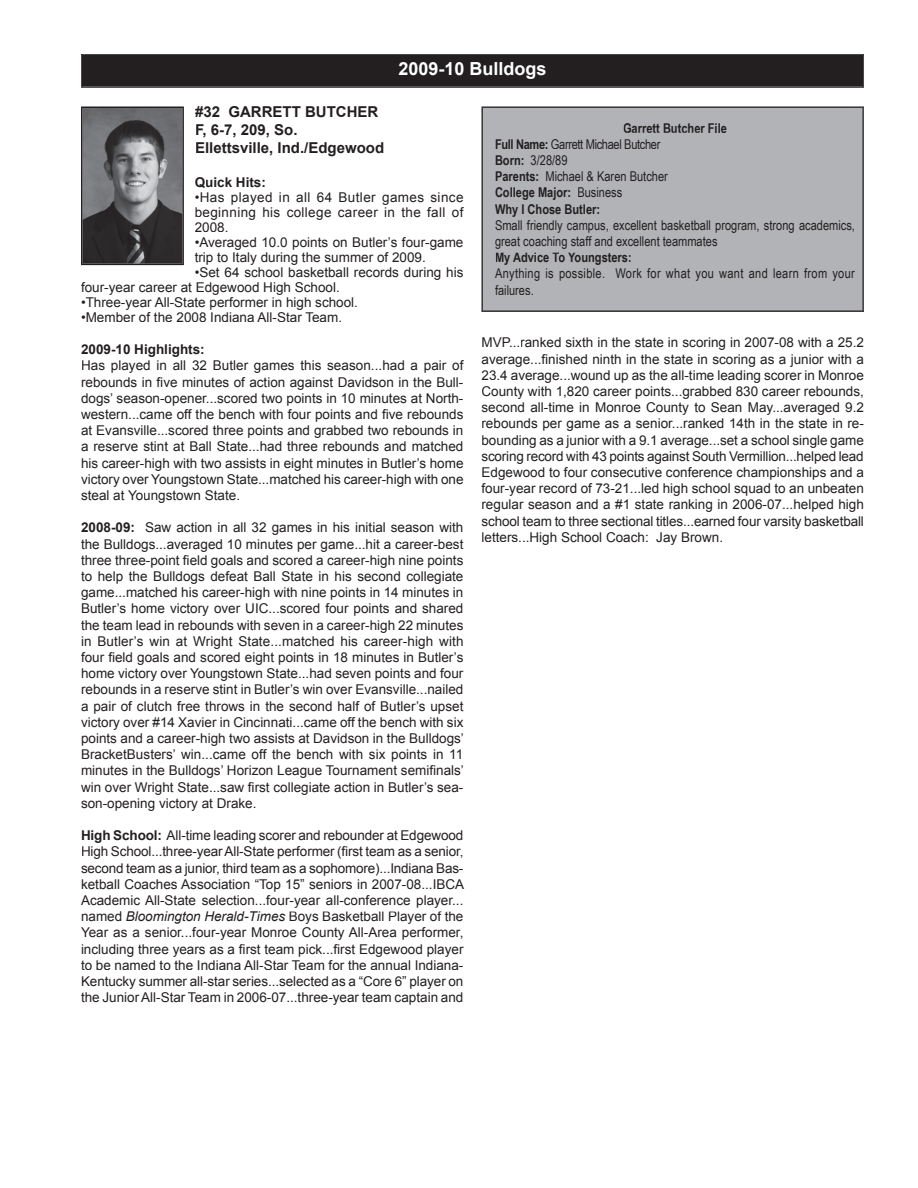
<style>
.page{position:relative;width:918px;height:1188px;background:#fff}
.page>*{position:absolute;margin:0;border:0;box-sizing:border-box;transform-origin:0 0}
.t1{font:700 18px "Arial";color:#fff}
.t2{font:700 15px/18px "Arial";color:#231f20}
.t3{font:13.5px/16.2px "Arial";color:#231f20;text-align:justify}
.t4{font:700 13.5px/16.2px "Arial Narrow";color:#231f20}
.t5{font:13.5px/16.2px "Arial Narrow";color:#231f20}
.t6{font:13.5px/16.2px "Arial Narrow";letter-spacing:.025em;color:#231f20}
.t7{font:700 13.5px "Arial";color:#231f20}
.s1{font-weight:700}
.s2{font-style:italic}
.s3{font-weight:400}
</style>
<div class="page">
<svg style="left:81px;top:54px;width:783px;height:34px"></svg>
<img style="left:81px;top:107px;width:103px;height:158px">
<div style="left:482px;top:107px;width:381px;height:204px;background:#b2b3b7"></div>
<div style="left:705px;top:123px;width:22px;height:10px;background:#b2b3b7"></div>
<svg style="left:624px;top:123px;width:81px;height:10px"></svg>
<div style="left:496px;top:139px;width:51px;height:10px;background:#b2b3b7"></div>
<div style="left:552px;top:139px;width:109px;height:10px;background:#b2b3b7"></div>
<div style="left:496px;top:155px;width:27px;height:10px;background:#b2b3b7"></div>
<div style="left:525px;top:155px;width:42px;height:10px;background:#b2b3b7"></div>
<div style="left:496px;top:172px;width:42px;height:9px;background:#b2b3b7"></div>
<div style="left:539px;top:171px;width:129px;height:10px;background:#b2b3b7"></div>
<div style="left:496px;top:188px;width:74px;height:12px;background:#b2b3b7"></div>
<div style="left:578px;top:188px;width:44px;height:10px;background:#b2b3b7"></div>
<div style="left:495px;top:204px;width:104px;height:12px;background:#b2b3b7"></div>
<div style="left:496px;top:220px;width:76px;height:13px;background:#b2b3b7"></div>
<div style="left:573px;top:220px;width:282px;height:13px;background:#b2b3b7"></div>
<div style="left:495px;top:236px;width:222px;height:13px;background:#b2b3b7"></div>
<div style="left:496px;top:253px;width:135px;height:12px;background:#b2b3b7"></div>
<div style="left:495px;top:269px;width:360px;height:12px;background:#b2b3b7"></div>
<div style="left:495px;top:285px;width:38px;height:10px;background:#b2b3b7"></div>
<h1 class="t1" style="left:398px;top:59px;width:150px">2009-10 Bulldogs</h1>
<p class="t2" style="left:195px;top:103px;width:191px">#32 GARRETT BUTCHER<br>F, 6-7, 209, So.<br>Ellettsville, Ind./Edgewood</p>
<p class="t7" style="left:195px;top:175px;width:73px">Quick Hits:</p>
<p class="t3" style="left:195px;top:190px;width:270px;line-height:15px">•Has played in all 64 Butler games since beginning his college career in the fall of 2008.</p>
<p class="t3" style="left:195px;top:235px;width:270px;line-height:15px">•Averaged 10.0 points on Butler’s four-game trip to Italy during the summer of 2009.</p>
<p class="t3" style="left:81px;top:265px;width:384px;line-height:15px;text-indent:114px">•Set 64 school basketball records during his four-year career at Edgewood High School.</p>
<p class="t3" style="left:81px;top:294px;width:279px">•Three-year All-State performer in high school.</p>
<p class="t3" style="left:81px;top:309px;width:263px">•Member of the 2008 Indiana All-Star Team.</p>
<p class="t7" style="left:81px;top:342px;width:125px">2009-10 Highlights:</p>
<p class="t3" style="left:81px;top:358px;width:384px">Has played in all 32 Butler games this season...had a pair of rebounds in five minutes of action against Davidson in the Bull&shy;dogs’ season-opener...scored two points in 10 minutes at North&shy;western...came off the bench with four points and five rebounds at Evansville...scored three points and grabbed two rebounds in a reserve stint at Ball State...had three rebounds and matched his career-high with two assists in eight minutes in Butler’s home victory over Youngstown State...matched his career-high with one steal at Youngstown State.</p>
<p class="t3" style="left:81px;top:520px;width:384px"><span class="s1">2008-09:</span> Saw action in all 32 games in his initial season with the Bulldogs...averaged 10 minutes per game...hit a career-best three three-point field goals and scored a career-high nine points to help the Bulldogs defeat Ball State in his second collegiate game...matched his career-high with nine points in 14 minutes in Butler’s home victory over UIC...scored four points and shared the team lead in rebounds with seven in a career-high 22 minutes in Butler’s win at Wright State...matched his career-high with four field goals and scored eight points in 18 minutes in Butler’s home victory over Youngstown State...had seven points and four rebounds in a reserve stint in Butler’s win over Evansville...nailed a pair of clutch free throws in the second half of Butler’s upset victory over #14 Xavier in Cincinnati...came off the bench with six points and a career-high two assists at Davidson in the Bulldogs’ BracketBusters’ win...came off the bench with six points in 11 minutes in the Bulldogs’ Horizon League Tournament semifinals’ win over Wright State...saw first collegiate action in Butler’s sea&shy;son-opening victory at Drake.</p>
<p class="t3" style="left:81px;top:827px;width:385px"><span class="s1">High School:</span> All-time leading scorer and rebounder at Edgewood High School...three-year All-State performer (first team as a senior, second team as a junior, third team as a sophomore)...Indiana Bas&shy;ketball Coaches Association “Top 15” seniors in 2007-08...IBCA Academic All-State selection...four-year all-conference player... named <span class="s2">Bloomington Herald-Times</span> Boys Basketball Player of the Year as a senior...four-year Monroe County All-Area performer, including three years as a first team pick...first Edgewood player to be named to the Indiana All-Star Team for the annual Indiana-Kentucky summer all-star series...selected as a “Core 6” player on the Junior All-Star Team in 2006-07...three-year team captain and</p>
<p class="t4" style="left:495px;top:120px;width:233px;text-indent:128px">Garrett Butcher File<br>Full Name: <span class="s3">Garrett Michael Butcher<br></span>Born: <span class="s3">3/28/89<br></span>Parents: <span class="s3">Michael &amp; Karen Butcher<br></span>College Major: <span class="s3">Business<br></span>Why I Chose Butler:</p>
<p class="t5" style="left:495px;top:217px;width:361px">Small friendly campus, excellent basketball program, strong academics, great coaching staff and excellent teammates</p>
<p class="t4" style="left:495px;top:249px;width:138px">My Advice To Youngsters:</p>
<p class="t6" style="left:495px;top:266px;width:361px">Anything is possible. Work for what you want and learn from your failures.</p>
<p class="t3" style="left:482px;top:334px;width:384px">MVP...ranked sixth in the state in scoring in 2007-08 with a 25.2 average...finished ninth in the state in scoring as a junior with a 23.4 average...wound up as the all-time leading scorer in Monroe County with 1,820 career points...grabbed 830 career rebounds, second all-time in Monroe County to Sean May...averaged 9.2 rebounds per game as a senior...ranked 14th in the state in re&shy;bounding as a junior with a 9.1 average...set a school single game scoring record with 43 points against South Vermillion...helped lead Edgewood to four consecutive conference championships and a four-year record of 73-21...led high school squad to an unbeaten regular season and a #1 state ranking in 2006-07...helped high school team to three sectional titles...earned four varsity basketball letters...High School Coach: Jay Brown.</p>
</div>
